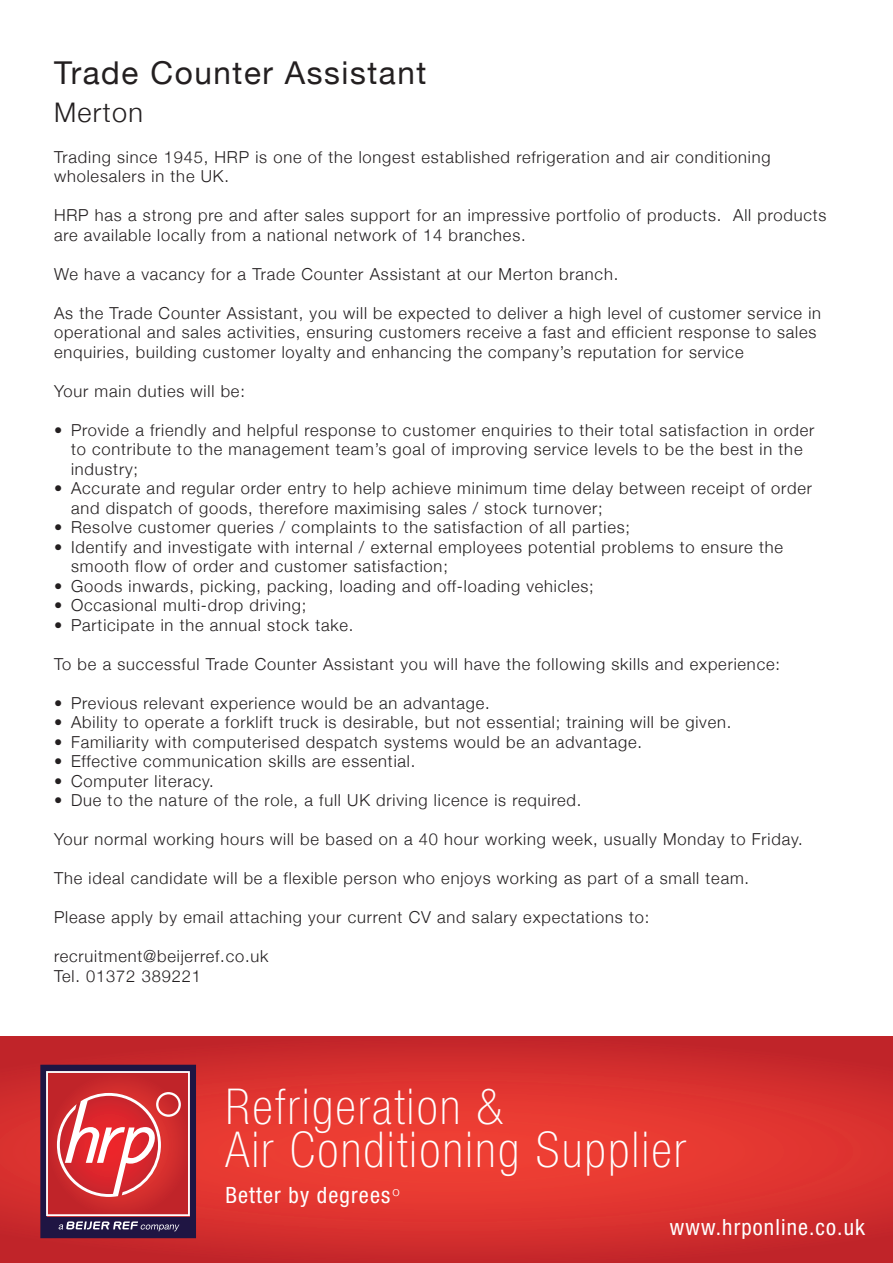
<style>
.page{position:relative;width:893px;height:1263px;background:#fff}
.page>*{position:absolute;margin:0;border:0;box-sizing:border-box;transform-origin:0 0}
.t1{font:100 condensed 49.5px/43.5px "Helvetica Neue LT Std";letter-spacing:.05em;color:#fff}
.t2{font:31.5px "Helvetica Neue";letter-spacing:.05em;color:#231f20}
.t3{font:300 27px "Helvetica Neue";letter-spacing:.05em;color:#231f20}
.t4{font:condensed 22.5px "Helvetica Neue LT Std";letter-spacing:.05em;color:#fff}
.t5{font:condensed 22.35px "Helvetica Neue LT Std";letter-spacing:.05em;color:#fff}
.t6{font:300 16.5px/19.5px "Helvetica Neue";letter-spacing:.05em;color:#231f20}
</style>
<div class="page">
<svg style="left:0;top:1036px;width:893px;height:227px;background:#d8312e"></svg>
<svg style="left:40px;top:1065px;width:156px;height:173px;background:#b24551"></svg>
<div style="left:156px;top:1092px;width:25px;height:25px;border:2px solid #fff;border-radius:50%"></div>
<h2 class="t2" style="left:54px;top:50px;width:374px">Trade Counter Assistant</h2>
<h3 class="t3" style="left:54px;top:90px;width:90px">Merton</h3>
<p class="t6" style="left:54px;top:146px;width:718px">Trading since 1945, HRP is one of the longest established refrigeration and air conditioning wholesalers in the UK.</p>
<p class="t6" style="left:54px;top:204px;width:774px">HRP has a strong pre and after sales support for an impressive portfolio of products. All products are available locally from a national network of 14 branches.</p>
<p class="t6" style="left:54px;top:263px;width:566px">We have a vacancy for a Trade Counter Assistant at our Merton branch.</p>
<p class="t6" style="left:54px;top:302px;width:769px">As the Trade Counter Assistant, you will be expected to deliver a high level of customer service in operational and sales activities, ensuring customers receive a fast and efficient response to sales enquiries, building customer loyalty and enhancing the company’s reputation for service</p>
<p class="t6" style="left:54px;top:380px;width:192px">Your main duties will be:</p>
<p class="t6" style="left:71px;top:419px;width:745px;text-indent:-17px">• Provide a friendly and helpful response to customer enquiries to their total satisfaction in order to contribute to the management team’s goal of improving service levels to be the best in the industry;</p>
<p class="t6" style="left:71px;top:477px;width:742px;text-indent:-17px">• Accurate and regular order entry to help achieve minimum time delay between receipt of order and dispatch of goods, therefore maximising sales / stock turnover;</p>
<p class="t6" style="left:54px;top:516px;width:578px">• Resolve customer queries / complaints to the satisfaction of all parties;</p>
<p class="t6" style="left:71px;top:536px;width:713px;text-indent:-17px">• Identify and investigate with internal / external employees potential problems to ensure the smooth flow of order and customer satisfaction;</p>
<p class="t6" style="left:54px;top:575px;width:541px">• Goods inwards, picking, packing, loading and off-loading vehicles;</p>
<p class="t6" style="left:54px;top:594px;width:254px">• Occasional multi-drop driving;</p>
<p class="t6" style="left:54px;top:614px;width:301px">• Participate in the annual stock take.</p>
<p class="t6" style="left:54px;top:653px;width:727px">To be a successful Trade Counter Assistant you will have the following skills and experience:</p>
<p class="t6" style="left:54px;top:692px;width:437px">• Previous relevant experience would be an advantage.</p>
<p class="t6" style="left:54px;top:711px;width:679px">• Ability to operate a forklift truck is desirable, but not essential; training will be given.</p>
<p class="t6" style="left:54px;top:731px;width:590px">• Familiarity with computerised despatch systems would be an advantage.</p>
<p class="t6" style="left:54px;top:750px;width:363px">• Effective communication skills are essential.</p>
<p class="t6" style="left:54px;top:770px;width:161px">• Computer literacy.</p>
<p class="t6" style="left:54px;top:789px;width:529px">• Due to the nature of the role, a full UK driving licence is required.</p>
<p class="t6" style="left:54px;top:828px;width:750px">Your normal working hours will be based on a 40 hour working week, usually Monday to Friday.</p>
<p class="t6" style="left:54px;top:867px;width:697px">The ideal candidate will be a flexible person who enjoys working as part of a small team.</p>
<p class="t6" style="left:54px;top:906px;width:597px">Please apply by email attaching your current CV and salary expectations to:</p>
<p class="t6" style="left:54px;top:945px;width:216px">recruitment@beijerref.co.uk<br>Tel. 01372 389221</p>
<h1 class="t1" style="left:225px;top:1084px;width:462px">Refrigeration &amp;<br>Air Conditioning Supplier</h1>
<h3 class="t4" style="left:225px;top:1182px;width:176px">Better by degrees <sup>o</sup></h3>
<h3 class="t5" style="left:670px;top:1214px;width:197px">www.hrponline.co.uk</h3>
</div>
